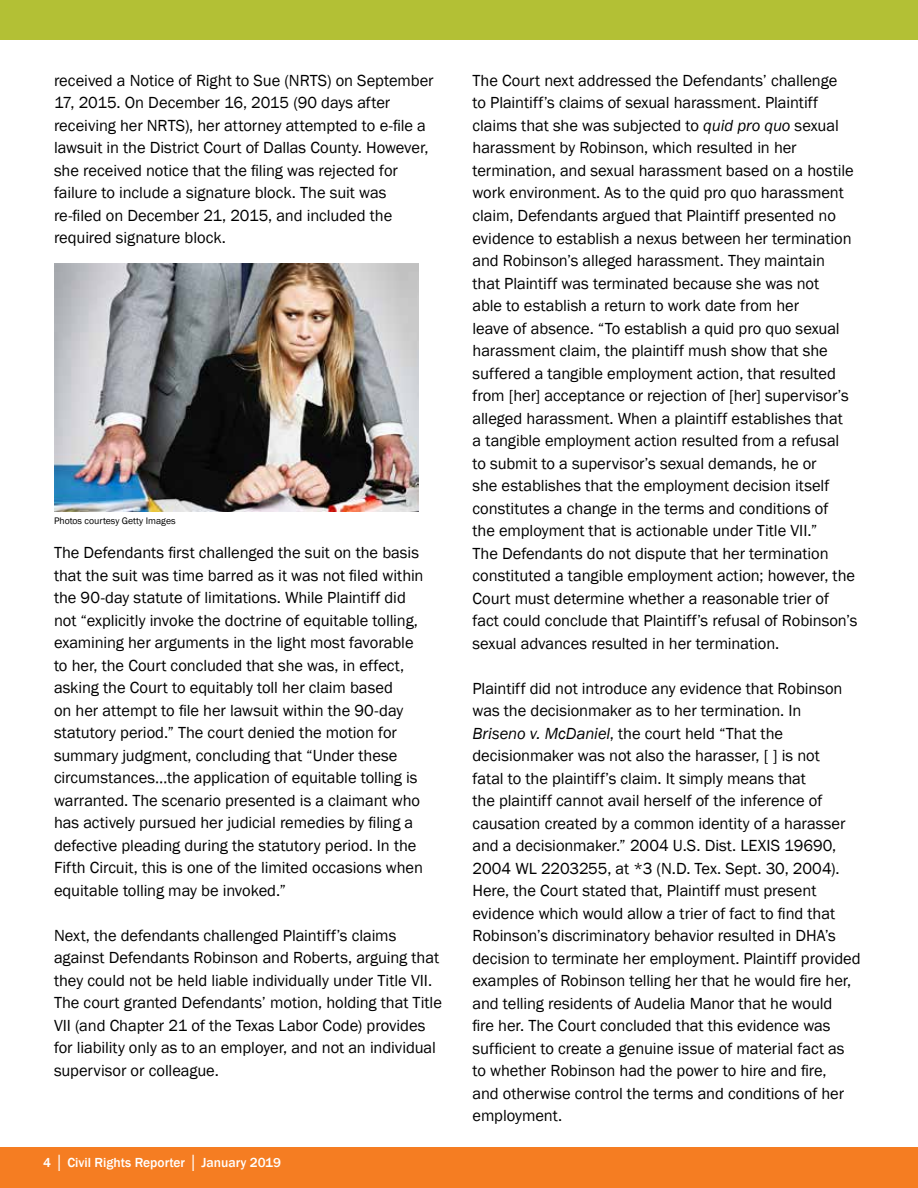
<style>
.page{position:relative;width:918px;height:1188px;background:#fff}
.page>*{position:absolute;margin:0;border:0;box-sizing:border-box;transform-origin:0 0}
.t1{font:16.5px/22.5px "Franklin Gothic";letter-spacing:-.005em;color:#000}
.t2{font:500 13.5px "Franklin Gothic";color:#fff}
.t3{font:9.75px "Franklin Gothic";color:#000}
.s1{font-style:italic}
</style>
<div class="page">
<div style="left:0;top:0;width:918px;height:40px;background:#b3c035"></div>
<div style="left:0;top:1148px;width:918px;height:40px;background:#f57d22"></div>
<img style="left:54px;top:263px;width:365px;height:249px">
<p class="t1" style="left:54px;top:69px;width:381px">received a Notice of Right to Sue (NRTS) on September 17, 2015. On December 16, 2015 (90 days after receiving her NRTS), her attorney attempted to e-file a lawsuit in the District Court of Dallas County. However, she received notice that the filing was rejected for failure to include a signature block. The suit was re-filed on December 21, 2015, and included the required signature block.</p>
<p class="t3" style="left:54px;top:515px;width:123px">Photos courtesy Getty Images</p>
<p class="t1" style="left:54px;top:542px;width:371px">The Defendants first challenged the suit on the basis that the suit was time barred as it was not filed within the 90-day statute of limitations. While Plaintiff did not “explicitly invoke the doctrine of equitable tolling, examining her arguments in the light most favorable to her, the Court concluded that she was, in effect, asking the Court to equitably toll her claim based<br>on her attempt to file her lawsuit within the 90-day statutory period.” The court denied the motion for summary judgment, concluding that “Under these circumstances…the application of equitable tolling is warranted. The scenario presented is a claimant who has actively pursued her judicial remedies by filing a defective pleading during the statutory period. In the Fifth Circuit, this is one of the limited occasions when equitable tolling may be invoked.”</p>
<p class="t1" style="left:54px;top:925px;width:389px">Next, the defendants challenged Plaintiff’s claims against Defendants Robinson and Roberts, arguing that they could not be held liable individually under Title VII.<br>The court granted Defendants’ motion, holding that Title VII (and Chapter 21 of the Texas Labor Code) provides for liability only as to an employer, and not an individual supervisor or colleague.</p>
<p class="t2" style="left:43px;top:1154px;width:239px">4 │ Civil Rights Reporter │ January 2019</p>
<p class="t1" style="left:473px;top:70px;width:387px">The Court next addressed the Defendants’ challenge<br>to Plaintiff’s claims of sexual harassment. Plaintiff claims that she was subjected to <span class="s1">quid pro quo</span> sexual harassment by Robinson, which resulted in her termination, and sexual harassment based on a hostile work environment. As to the quid pro quo harassment claim, Defendants argued that Plaintiff presented no evidence to establish a nexus between her termination and Robinson’s alleged harassment. They maintain<br>that Plaintiff was terminated because she was not<br>able to establish a return to work date from her<br>leave of absence. “To establish a quid pro quo sexual harassment claim, the plaintiff mush show that she suffered a tangible employment action, that resulted from [her] acceptance or rejection of [her] supervisor’s alleged harassment. When a plaintiff establishes that<br>a tangible employment action resulted from a refusal<br>to submit to a supervisor’s sexual demands, he or<br>she establishes that the employment decision itself constitutes a change in the terms and conditions of<br>the employment that is actionable under Title VII.”<br>The Defendants do not dispute that her termination constituted a tangible employment action; however, the Court must determine whether a reasonable trier of fact could conclude that Plaintiff’s refusal of Robinson’s sexual advances resulted in her termination.</p>
<p class="t1" style="left:473px;top:677px;width:390px">Plaintiff did not introduce any evidence that Robinson was the decisionmaker as to her termination. In<br><span class="s1">Briseno v. McDaniel</span>, the court held “That the decisionmaker was not also the harasser, [ ] is not<br>fatal to the plaintiff’s claim. It simply means that<br>the plaintiff cannot avail herself of the inference of causation created by a common identity of a harasser and a decisionmaker.” 2004 U.S. Dist. LEXIS 19690, 2004 WL 2203255, at *3 (N.D. Tex. Sept. 30, 2004).<br>Here, the Court stated that, Plaintiff must present evidence which would allow a trier of fact to find that Robinson’s discriminatory behavior resulted in DHA’s decision to terminate her employment. Plaintiff provided examples of Robinson telling her that he would fire her, and telling residents of Audelia Manor that he would<br>fire her. The Court concluded that this evidence was sufficient to create a genuine issue of material fact as to whether Robinson had the power to hire and fire,<br>and otherwise control the terms and conditions of her employment.</p>
</div>
